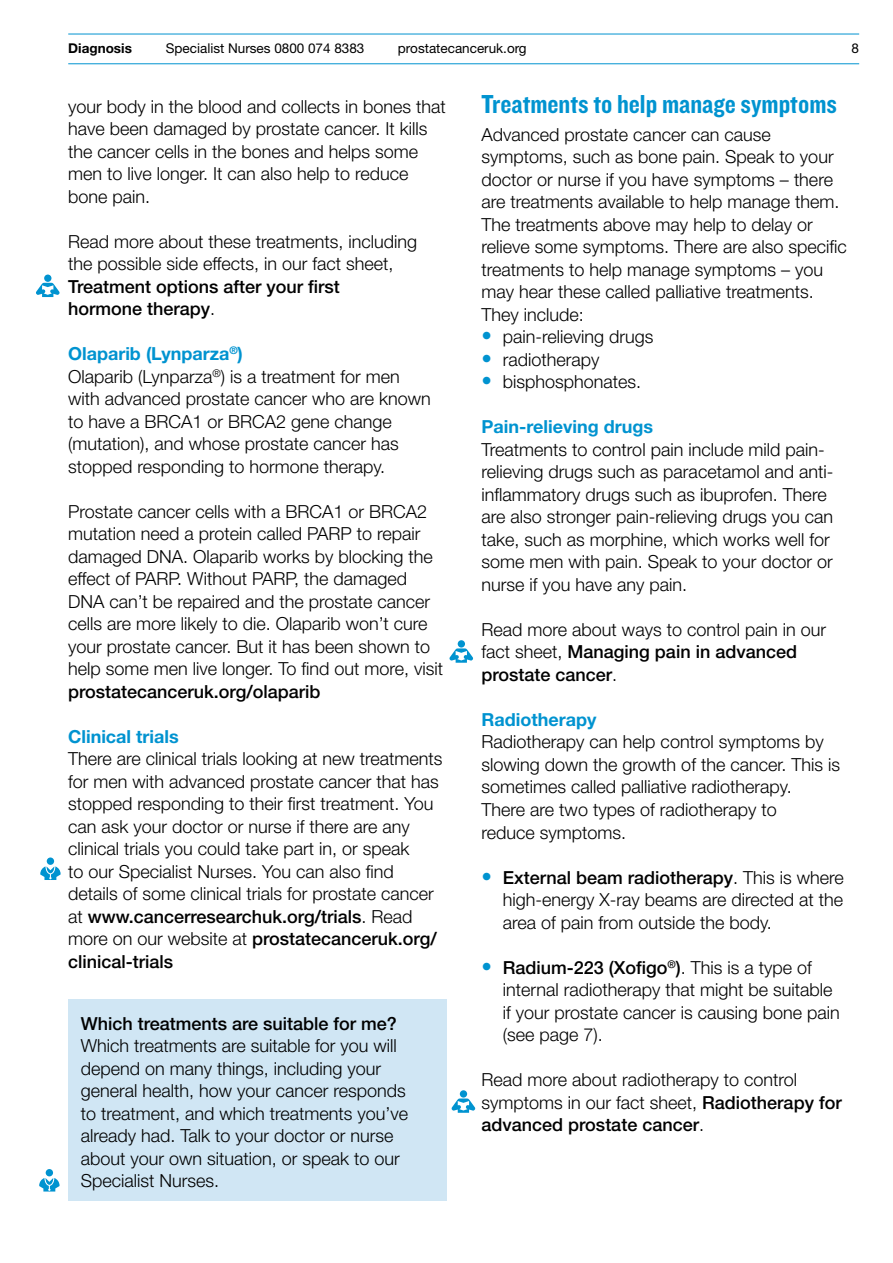
<style>
.page{position:relative;width:893px;height:1263px;background:#fff}
.page>*{position:absolute;margin:0;border:0;box-sizing:border-box;transform-origin:0 0}
.t1{font:27px "Knockout 50 Welterweight";color:#0093d0}
.t2{font:300 18px/22.5px "Helvetica Neue LT Std";color:#000}
.t3{font:500 18px/22.5px "Helvetica Neue LT Std";color:#000}
.t4{font:700 18px "Helvetica Neue LT Std";color:#0093d0}
.t5{font:13.5px "Helvetica Neue LT Std";color:#000}
.t6{font:700 13.5px "Helvetica Neue LT Std";color:#000}
.s1{font-weight:300}
.s2{font-weight:700;color:#0093d0}
.s3{font-weight:500}
.s4{font-size:21px;color:#0093d0}
</style>
<div class="page">
<hr style="left:68px;top:34px;width:791px;height:1px;background:#0093d0">
<hr style="left:68px;top:63px;width:791px;height:1px;background:#0093d0">
<div style="left:68px;top:999px;width:379px;height:202px;background:#d0e6f4"></div>
<div style="left:46px;top:1169px;width:7px;height:7px;background:#0093d0;border-radius:50%"></div>
<svg style="left:39px;top:1178px;width:21px;height:13px"></svg>
<div style="left:44px;top:275px;width:7px;height:7px;background:#0093d0;border-radius:50%"></div>
<svg style="left:36px;top:283px;width:24px;height:14px"></svg>
<div style="left:47px;top:857px;width:7px;height:8px;background:#0093d0;border-radius:50%"></div>
<svg style="left:40px;top:866px;width:21px;height:14px"></svg>
<div style="left:458px;top:640px;width:7px;height:7px;background:#0093d0;border-radius:50%"></div>
<svg style="left:449px;top:648px;width:24px;height:15px"></svg>
<div style="left:460px;top:1090px;width:7px;height:7px;background:#0093d0;border-radius:50%"></div>
<svg style="left:452px;top:1098px;width:23px;height:15px"></svg>
<p class="t6" style="left:68px;top:40px;width:65px">Diagnosis</p>
<p class="t5" style="left:166px;top:40px;width:200px">Specialist Nurses 0800 074 8383</p>
<p class="t5" style="left:398px;top:40px;width:130px">prostatecanceruk.org</p>
<p class="t5" style="left:851px;top:40px;width:9px">8</p>
<p class="t2" style="left:68px;top:95px;width:379px">your body in the blood and collects in bones that have been damaged by prostate cancer. It kills the cancer cells in the bones and helps some men to live longer. It can also help to reduce bone pain.</p>
<p class="t2" style="left:68px;top:230px;width:351px">Read more about these treatments, including the possible side effects, in our fact sheet,</p>
<p class="t3" style="left:68px;top:275px;width:273px">Treatment options after your first hormone therapy<span class="s1">.</span></p>
<p class="t2" style="left:68px;top:342px;width:364px"><span class="s2">Olaparib (Lynparza</span><sup>®</sup><span class="s2">)<br></span>Olaparib (Lynparza<sup>®</sup>) is a treatment for men with advanced prostate cancer who are known to have a BRCA1 or BRCA2 gene change (mutation), and whose prostate cancer has stopped responding to hormone therapy.</p>
<p class="t2" style="left:68px;top:500px;width:377px">Prostate cancer cells with a BRCA1 or BRCA2 mutation need a protein called PARP to repair damaged DNA. Olaparib works by blocking the effect of PARP. Without PARP, the damaged DNA can’t be repaired and the prostate cancer cells are more likely to die. Olaparib won’t cure your prostate cancer. But it has been shown to help some men live longer. To find out more, visit</p>
<p class="t3" style="left:68px;top:680px;width:254px">prostatecanceruk.org/olaparib</p>
<p class="t4" style="left:68px;top:725px;width:112px">Clinical trials</p>
<p class="t2" style="left:68px;top:747px;width:376px">There are clinical trials looking at new treatments for men with advanced prostate cancer that has stopped responding to their first treatment. You can ask your doctor or nurse if there are any clinical trials you could take part in, or speak<br>to our Specialist Nurses. You can also find details of some clinical trials for prostate cancer at <span class="s3">www.cancerresearchuk.org/trials</span>. Read more on our website at <span class="s3">prostatecanceruk.org/ clinical-trials</span></p>
<p class="t3" style="left:81px;top:1012px;width:318px">Which treatments are suitable for me?</p>
<p class="t2" style="left:81px;top:1034px;width:329px">Which treatments are suitable for you will depend on many things, including your general health, how your cancer responds to treatment, and which treatments you’ve already had. Talk to your doctor or nurse about your own situation, or speak to our Specialist Nurses.</p>
<h1 class="t1" style="left:482px;top:86px;width:357px">Treatments to help manage symptoms</h1>
<p class="t2" style="left:482px;top:123px;width:367px">Advanced prostate cancer can cause symptoms, such as bone pain. Speak to your doctor or nurse if you have symptoms – there are treatments available to help manage them.<br>The treatments above may help to delay or relieve some symptoms. There are also specific treatments to help manage symptoms – you may hear these called palliative treatments.<br>They include:</p>
<p class="t2" style="left:482px;top:325px;width:173px"><span class="s4">•</span> pain-relieving drugs</p>
<p class="t2" style="left:482px;top:348px;width:119px"><span class="s4">•</span> radiotherapy</p>
<p class="t2" style="left:482px;top:370px;width:161px"><span class="s4">•</span> bisphosphonates.</p>
<p class="t4" style="left:482px;top:416px;width:173px">Pain-relieving drugs</p>
<p class="t2" style="left:482px;top:438px;width:353px">Treatments to control pain include mild pain&shy;relieving drugs such as paracetamol and anti&shy;inflammatory drugs such as ibuprofen. There are also stronger pain-relieving drugs you can take, such as morphine, which works well for some men with pain. Speak to your doctor or nurse if you have any pain.</p>
<p class="t2" style="left:482px;top:618px;width:346px">Read more about ways to control pain in our fact sheet, <span class="s3">Managing pain in advanced prostate cancer</span>.</p>
<p class="t4" style="left:482px;top:708px;width:116px">Radiotherapy</p>
<p class="t2" style="left:482px;top:730px;width:360px">Radiotherapy can help control symptoms by slowing down the growth of the cancer. This is sometimes called palliative radiotherapy.<br>There are two types of radiotherapy to<br>reduce symptoms.</p>
<p class="t2" style="left:503px;top:865px;width:343px;text-align:justify;text-indent:-21px"><span class="s4">•</span> <span class="s3">External beam radiotherapy</span>. This is where high-energy X-ray beams are directed at the area of pain from outside the body.</p>
<p class="t2" style="left:503px;top:955px;width:339px;text-indent:-21px"><span class="s4">•</span> <span class="s3">Radium-223 (Xofigo</span><sup>®</sup><span class="s3">)</span>. This is a type of internal radiotherapy that might be suitable if your prostate cancer is causing bone pain (see page 7).</p>
<p class="t2" style="left:482px;top:1068px;width:362px">Read more about radiotherapy to control symptoms in our fact sheet, <span class="s3">Radiotherapy for advanced prostate cancer</span>.</p>
</div>
